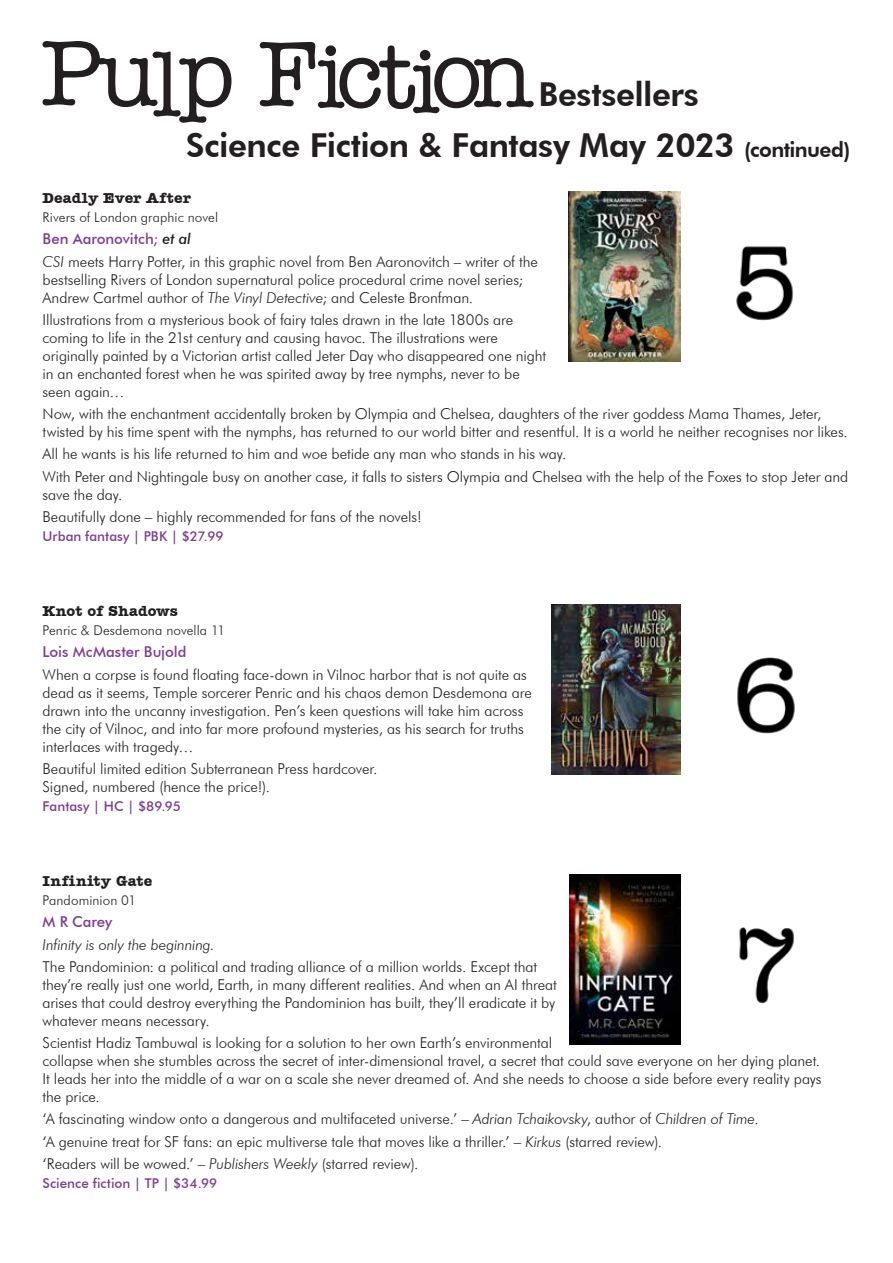
<style>
.page{position:relative;width:893px;height:1263px;background:#fff}
.page>*{position:absolute;margin:0;border:0;box-sizing:border-box;transform-origin:0 0}
.t1{font:800 33px "Futura BT";letter-spacing:-.015em;color:#231f20}
.t2{font:300 15px/18px "Futura BT";letter-spacing:-.005em;color:#231f20}
.t3{font:700 15px "Amer Typewriter IT Cby BT";letter-spacing:.015em;color:#231f20}
.t4{font:italic 300 15px "Futura BT";letter-spacing:-.015em;color:#231f20}
.t5{font:500 15px "Futura BT";letter-spacing:-.005em;color:#7f3e92}
.t6{font:300 13.5px "Futura BT";letter-spacing:.01em;color:#231f20}
.t7{font:500 13.5px "Futura BT";color:#7f3e92}
.s1{font-size:21px}
.s2{font-weight:500;color:#7f3e92}
.s3{font-weight:500;font-style:italic}
.s4{font-style:italic}
</style>
<div class="page">
<svg style="left:43px;top:41px;width:188px;height:82px"></svg>
<svg style="left:260px;top:42px;width:274px;height:71px"></svg>
<img style="left:568px;top:191px;width:225px;height:171px">
<img style="left:551px;top:604px;width:244px;height:170px">
<img style="left:570px;top:874px;width:224px;height:170px">
<h1 class="t1" style="left:538px;top:74px;width:162px">Bestsellers</h1>
<h1 class="t1" style="left:186px;top:125px;width:666px">Science Fiction &amp; Fantasy May 2023 <span class="s1">(continued)</span></h1>
<p class="t3" style="left:43px;top:188px;width:150px">Deadly Ever After</p>
<p class="t6" style="left:43px;top:209px;width:177px">Rivers of London graphic novel</p>
<p class="t2" style="left:43px;top:228px;width:497px;line-height:22.2px"><span class="s2">Ben Aaronovitch;</span> <span class="s3">et al<br></span><span class="s4">CSI</span> meets Harry Potter, in this graphic novel from Ben Aaronovitch – writer of the</p>
<p class="t2" style="left:43px;top:270px;width:482px">bestselling Rivers of London supernatural police procedural crime novel series;<br>Andrew Cartmel author of <span class="s4">The Vinyl Detective</span>; and Celeste Bronfman.</p>
<p class="t2" style="left:43px;top:310px;width:505px">Illustrations from a mysterious book of fairy tales drawn in the late 1800s are coming to life in the 21st century and causing havoc. The illustrations were originally painted by a Victorian artist called Jeter Day who disappeared one night in an enchanted forest when he was spirited away by tree nymphs, never to be seen again…</p>
<p class="t2" style="left:43px;top:405px;width:807px">Now, with the enchantment accidentally broken by Olympia and Chelsea, daughters of the river goddess Mama Thames, Jeter, twisted by his time spent with the nymphs, has returned to our world bitter and resentful. It is a world he neither recognises nor likes.</p>
<p class="t2" style="left:43px;top:443px;width:807px;line-height:22.2px">All he wants is his life returned to him and woe betide any man who stands in his way.<br>With Peter and Nightingale busy on another case, it falls to sisters Olympia and Chelsea with the help of the Foxes to stop Jeter and</p>
<p class="t2" style="left:43px;top:483px;width:381px;line-height:22.2px">save the day.<br>Beautifully done – highly recommended for fans of the novels!</p>
<p class="t7" style="left:43px;top:528px;width:183px">Urban fantasy | PBK | $27.99</p>
<p class="t3" style="left:43px;top:601px;width:137px">Knot of Shadows</p>
<p class="t6" style="left:43px;top:622px;width:184px">Penric &amp; Desdemona novella 11</p>
<p class="t5" style="left:43px;top:643px;width:145px">Lois McMaster Bujold</p>
<p class="t2" style="left:43px;top:665px;width:491px">When a corpse is found floating face-down in Vilnoc harbor that is not quite as dead as it seems, Temple sorcerer Penric and his chaos demon Desdemona are drawn into the uncanny investigation. Pen’s keen questions will take him across the city of Vilnoc, and into far more profound mysteries, as his search for truths interlaces with tragedy…</p>
<p class="t2" style="left:43px;top:759px;width:336px">Beautiful limited edition Subterranean Press hardcover.<br>Signed, numbered (hence the price!).</p>
<p class="t7" style="left:43px;top:798px;width:140px">Fantasy | HC | $89.95</p>
<p class="t3" style="left:43px;top:871px;width:111px">Infinity Gate</p>
<p class="t6" style="left:43px;top:892px;width:95px">Pandominion 01</p>
<p class="t5" style="left:43px;top:913px;width:71px">M R Carey</p>
<p class="t4" style="left:43px;top:935px;width:174px">Infinity is only the beginning.</p>
<p class="t2" style="left:43px;top:957px;width:516px">The Pandominion: a political and trading alliance of a million worlds. Except that they’re really just one world, Earth, in many different realities. And when an AI threat arises that could destroy everything the Pandominion has built, they’ll eradicate it by whatever means necessary.</p>
<p class="t2" style="left:43px;top:1033px;width:781px">Scientist Hadiz Tambuwal is looking for a solution to her own Earth’s environmental<br>collapse when she stumbles across the secret of inter-dimensional travel, a secret that could save everyone on her dying planet.<br>It leads her into the middle of a war on a scale she never dreamed of. And she needs to choose a side before every reality pays the price.</p>
<p class="t2" style="left:43px;top:1108px;width:718px;line-height:22.2px">‘A fascinating window onto a dangerous and multifaceted universe.’ – <span class="s4">Adrian Tchaikovsky</span>, author of <span class="s4">Children of Time</span>. ‘A genuine treat for SF fans: an epic multiverse tale that moves like a thriller.’ – <span class="s4">Kirkus</span> (starred review).<br>‘Readers will be wowed.’ – <span class="s4">Publishers Weekly</span> (starred review).</p>
<p class="t7" style="left:43px;top:1175px;width:176px">Science fiction | TP | $34.99</p>
</div>
